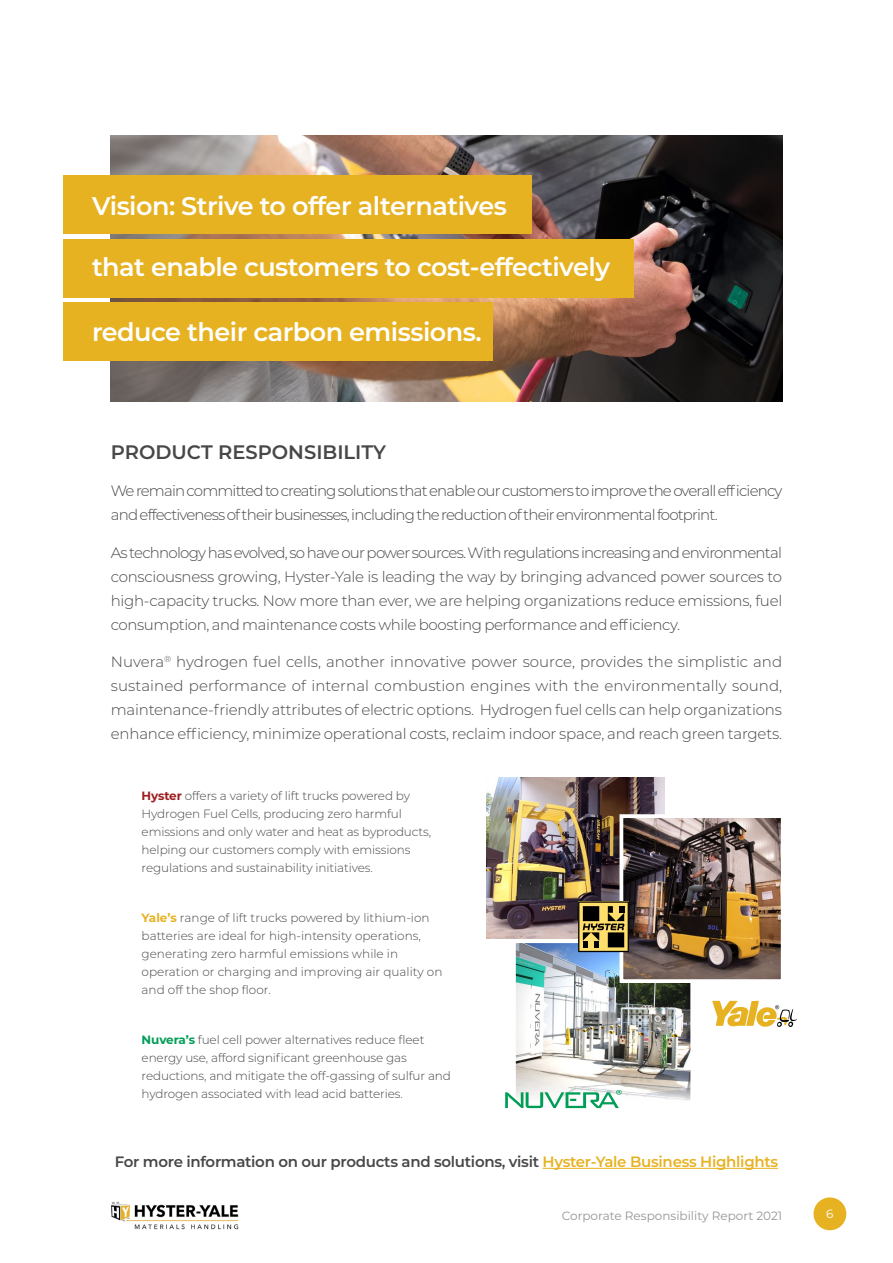
<style>
.page{position:relative;width:893px;height:1263px;background:#fff}
.page>*{position:absolute;margin:0;border:0;box-sizing:border-box;transform-origin:0 0}
.t1{font:600 25.5px "Montserrat";letter-spacing:-.02em;color:#fff}
.t2{font:600 19.5px "Montserrat";color:#474749}
.t3{font:300 15px/24px "Montserrat";letter-spacing:-.055em;color:#474749;text-align:justify}
.t4{font:600 15px "Montserrat";letter-spacing:-.02em;color:#474749}
.t5{font:300 12px/18px "Montserrat";letter-spacing:-.01em;color:#474749}
.t6{font:12px "Montserrat";color:#939598}
.t7{font:12px "Montserrat";color:#fff}
.s1{font-weight:700;color:#9e1d20}
.s2{font-weight:700;color:#e7b222}
.s3{font-weight:700;color:#009d57}
.s4{color:#e7b222}
</style>
<div class="page">
<div style="left:813px;top:1197px;width:33px;height:33px;background:#e7b222;border-radius:50%"></div>
<img style="left:111px;top:1201px;width:128px;height:29px">
<hr style="left:543px;top:1168px;width:235px;height:1px;background:#e7b222">
<img style="left:111px;top:135px;width:671px;height:266px">
<div style="left:63px;top:175px;width:469px;height:59px;background:#e7b222"></div>
<div style="left:63px;top:239px;width:571px;height:59px;background:#e7b222"></div>
<div style="left:63px;top:303px;width:430px;height:58px;background:#e7b222"></div>
<img style="left:486px;top:777px;width:178px;height:162px">
<img style="left:517px;top:944px;width:172px;height:108px">
<div style="left:512px;top:939px;width:182px;height:165px;border:4px solid #fff"></div>
<img style="left:512px;top:1052px;width:182px;height:51px">
<svg style="left:505px;top:1090px;width:116px;height:18px"></svg>
<img style="left:578px;top:812px;width:219px;height:235px">
<h1 class="t1" style="left:92px;top:188px;width:416px">Vision: Strive to offer alternatives</h1>
<h1 class="t1" style="left:92px;top:249px;width:520px">that enable customers to cost-effectively</h1>
<h1 class="t1" style="left:92px;top:314px;width:391px">reduce their carbon emissions.</h1>
<h2 class="t2" style="left:111px;top:438px;width:277px">PRODUCT RESPONSIBILITY</h2>
<p class="t3" style="left:111px;top:478px;width:673px">We remain committed to creating solutions that enable our customers to improve the overall efficiency and effectiveness of their businesses, including the reduction of their environmental footprint.</p>
<p class="t3" style="left:111px;top:540px;width:673px">As technology has evolved, so have our power sources. With regulations increasing and environmental consciousness growing, Hyster-Yale is leading the way by bringing advanced power sources to high-capacity trucks. Now more than ever, we are helping organizations reduce emissions, fuel consumption, and maintenance costs while boosting performance and efficiency.</p>
<p class="t3" style="left:111px;top:649px;width:673px">Nuvera<sup>®</sup> hydrogen fuel cells, another innovative power source, provides the simplistic and sustained performance of internal combustion engines with the environmentally sound, maintenance-friendly attributes of electric options. Hydrogen fuel cells can help organizations enhance efficiency, minimize operational costs, reclaim indoor space, and reach green targets.</p>
<p class="t5" style="left:142px;top:786px;width:291px"><span class="s1">Hyster</span> offers a variety of lift trucks powered by Hydrogen Fuel Cells, producing zero harmful emissions and only water and heat as byproducts, helping our customers comply with emissions regulations and sustainability initiatives.</p>
<p class="t5" style="left:142px;top:908px;width:302px"><span class="s2">Yale’s</span> range of lift trucks powered by lithium-ion batteries are ideal for high-intensity operations, generating zero harmful emissions while in operation or charging and improving air quality on and off the shop floor.</p>
<p class="t5" style="left:142px;top:1030px;width:311px"><span class="s3">Nuvera’s</span> fuel cell power alternatives reduce fleet energy use, afford significant greenhouse gas reductions, and mitigate the off-gassing of sulfur and hydrogen associated with lead acid batteries.</p>
<p class="t4" style="left:115px;top:1151px;width:665px">For more information on our products and solutions, visit <span class="s4">Hyster-Yale Business Highlights</span></p>
<p class="t6" style="left:562px;top:1207px;width:222px">Corporate Responsibility Report 2021</p>
<p class="t7" style="left:826px;top:1205px;width:9px">6</p>
</div>
